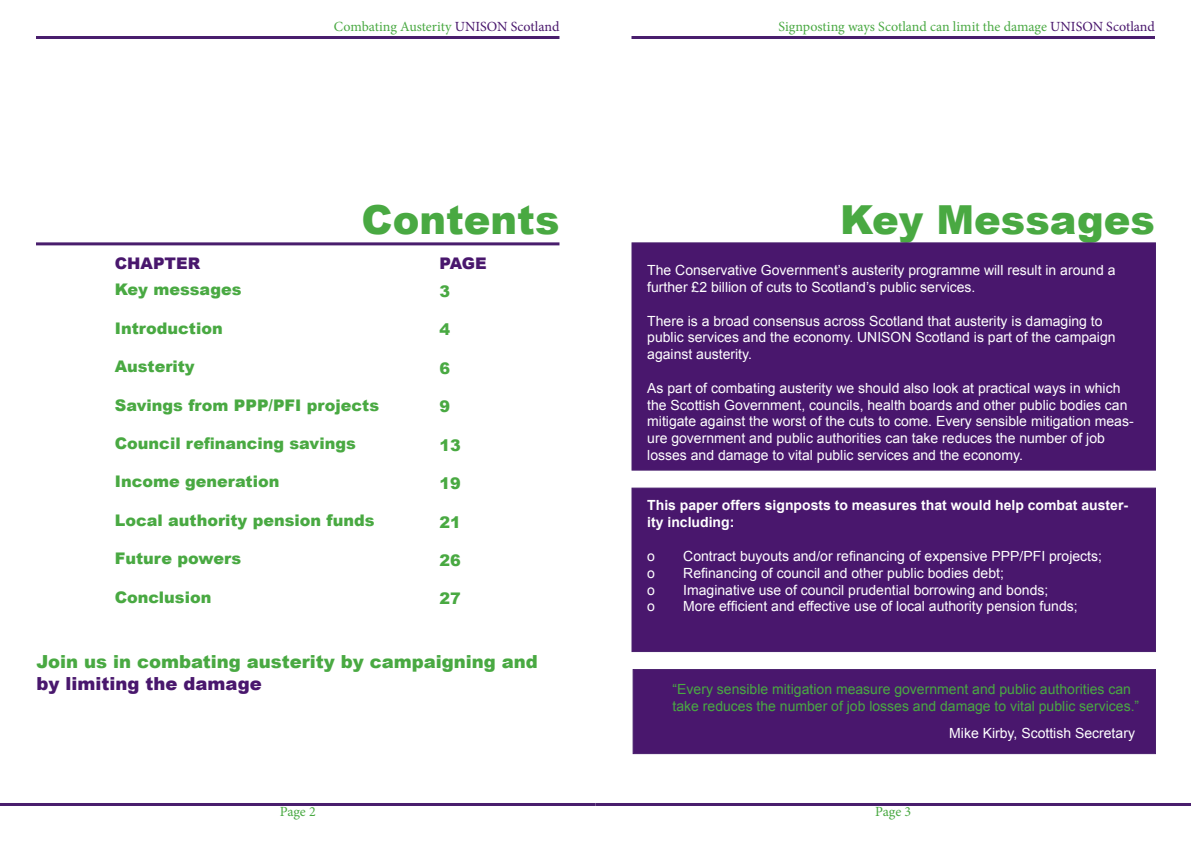
<style>
.page{position:relative;width:1191px;height:842px;background:#fff}
.page>*{position:absolute;margin:0;border:0;box-sizing:border-box;transform-origin:0 0}
.t1{font:900 40px "Arial";color:#49a942}
.t2{font:900 18px "Arial";color:#49a942}
.t3{font:900 18px "Arial";color:#49176d}
.t4{font:900 16px "Arial";color:#49a942}
.t5{font:900 16px "Arial";color:#49176d}
.t6{font:14px/16.8px "Arial";color:#fff}
.t7{font:14px/16.8px "Arial";color:#49a942}
.t8{font:14px "Minion Pro";color:#49a942}
.t9{font:700 14px/16.8px "Arial";color:#fff}
.s1{color:#49176d}
</style>
<div class="page">
<div style="left:631px;top:488px;width:525px;height:164px;background:#49176d;border:1px solid #491e6d"></div>
<div style="left:631px;top:242px;width:525px;height:229px;background:#49176d;border:1px solid #491e6d"></div>
<hr style="left:36px;top:36px;width:523px;height:3px;background:#491e6d">
<hr style="left:631px;top:36px;width:524px;height:3px;background:#491e6d">
<hr style="left:36px;top:242px;width:523px;height:3px;background:#491e6d">
<div style="left:632px;top:669px;width:524px;height:85px;background:#49176d;border:1px solid #491e6d"></div>
<hr style="left:0;top:803px;width:595px;height:3px;background:#491e6d">
<hr style="left:595px;top:803px;width:596px;height:3px;background:#491e6d">
<p class="t8" style="left:334px;top:17px;width:227px">Combating Austerity <span class="s1">UNISON Scotland</span></p>
<p class="t8" style="left:778px;top:17px;width:378px">Signposting ways Scotland can limit the damage <span class="s1">UNISON Scotland</span></p>
<h1 class="t1" style="left:362px;top:191px;width:199px">Contents</h1>
<p class="t5" style="left:115px;top:251px;width:87px">CHAPTER</p>
<p class="t5" style="left:439px;top:251px;width:49px">PAGE</p>
<p class="t4" style="left:439px;top:280px;width:12px">3</p>
<p class="t4" style="left:439px;top:318px;width:12px">4</p>
<p class="t4" style="left:439px;top:357px;width:12px">6</p>
<p class="t4" style="left:439px;top:395px;width:12px">9</p>
<p class="t4" style="left:439px;top:433px;width:23px">13</p>
<p class="t4" style="left:439px;top:472px;width:23px">19</p>
<p class="t4" style="left:439px;top:510px;width:23px">21</p>
<p class="t4" style="left:439px;top:549px;width:23px">26</p>
<p class="t4" style="left:439px;top:587px;width:23px">27</p>
<p class="t4" style="left:115px;top:278px;width:128px">Key messages</p>
<p class="t4" style="left:115px;top:316px;width:109px">Introduction</p>
<p class="t4" style="left:115px;top:355px;width:81px">Austerity</p>
<p class="t4" style="left:115px;top:393px;width:266px">Savings from PPP/PFI projects</p>
<p class="t4" style="left:115px;top:432px;width:242px">Council refinancing savings</p>
<p class="t4" style="left:115px;top:470px;width:166px">Income generation</p>
<p class="t4" style="left:115px;top:508px;width:261px">Local authority pension funds</p>
<p class="t4" style="left:115px;top:547px;width:128px">Future powers</p>
<p class="t4" style="left:115px;top:585px;width:98px">Conclusion</p>
<h1 class="t1" style="left:840px;top:191px;width:316px">Key Messages</h1>
<p class="t6" style="left:647px;top:262px;width:470px">The Conservative Government’s austerity programme will result in around a further £2 billion of cuts to Scotland’s public services.</p>
<p class="t6" style="left:647px;top:312px;width:470px">There is a broad consensus across Scotland that austerity is damaging to public services and the economy. UNISON Scotland is part of the campaign against austerity.</p>
<p class="t6" style="left:647px;top:380px;width:488px">As part of combating austerity we should also look at practical ways in which the Scottish Government, councils, health boards and other public bodies can mitigate against the worst of the cuts to come. Every sensible mitigation meas&shy;ure government and public authorities can take reduces the number of job losses and damage to vital public services and the economy.</p>
<p class="t9" style="left:647px;top:498px;width:482px">This paper offers signposts to measures that would help combat auster&shy;ity including:</p>
<p class="t6" style="left:647px;top:548px;width:9px">o</p>
<p class="t6" style="left:683px;top:548px;width:420px">Contract buyouts and/or refinancing of expensive PPP/PFI projects;</p>
<p class="t6" style="left:647px;top:564px;width:9px">o</p>
<p class="t6" style="left:683px;top:564px;width:322px">Refinancing of council and other public bodies debt;</p>
<p class="t6" style="left:647px;top:581px;width:9px">o</p>
<p class="t6" style="left:683px;top:581px;width:366px">Imaginative use of council prudential borrowing and bonds;</p>
<p class="t6" style="left:647px;top:598px;width:9px">o</p>
<p class="t6" style="left:683px;top:598px;width:396px">More efficient and effective use of local authority pension funds;</p>
<p class="t2" style="left:36px;top:649px;width:503px">Join us in combating austerity by campaigning and</p>
<p class="t3" style="left:36px;top:670px;width:227px">by limiting the damage</p>
<p class="t7" style="left:672px;top:681px;width:468px">“Every sensible mitigation measure government and public authorities can take reduces the number of job losses and damage to vital public services.”</p>
<p class="t8" style="left:280px;top:802px;width:37px">Page 2</p>
<p class="t8" style="left:875px;top:802px;width:37px">Page 3</p>
<p class="t6" style="left:949px;top:725px;width:187px">Mike Kirby, Scottish Secretary</p>
</div>
